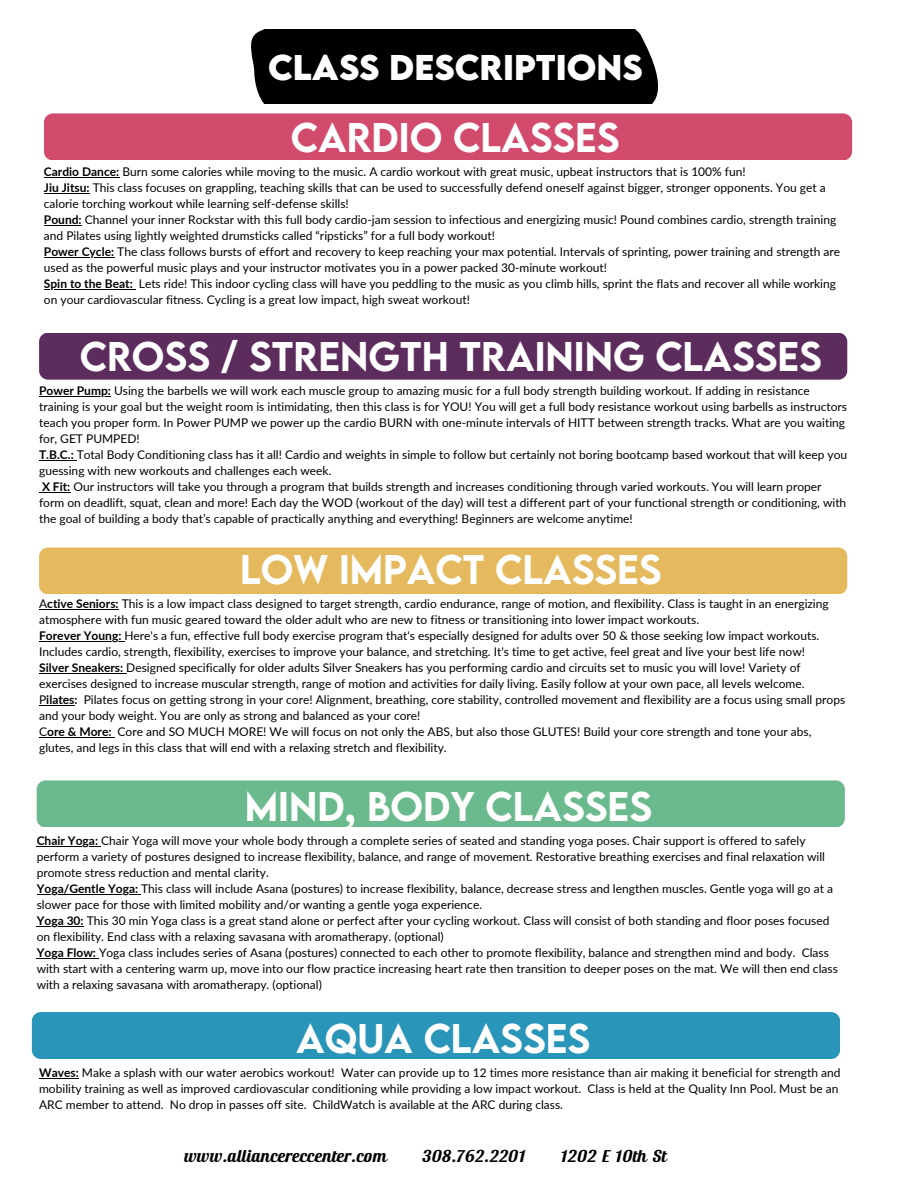
<style>
.page{position:relative;width:918px;height:1188px;background:#fff}
.page>*{position:absolute;margin:0;border:0;box-sizing:border-box;transform-origin:0 0}
.t1{font:500 36.75px "LEMONMILK";color:#fff}
.t2{font:500 36.75px "LEMONMILK";letter-spacing:.09em;color:#fff}
.t3{font:500 36.75px "LEMONMILK";letter-spacing:.05em;color:#fff}
.t4{font:700 31.8px "LEMONMILK";letter-spacing:.09em;color:#fff}
.t5{font:17.85px "Ritts Cursive W01";color:#000}
.t6{font:12px/16px "Lato";color:#000}
.s1{font-weight:700}
</style>
<div class="page">
<hr style="left:44px;top:177px;width:75px;height:1px;background:#000">
<hr style="left:44px;top:193px;width:46px;height:1px;background:#000">
<hr style="left:44px;top:225px;width:38px;height:1px;background:#000">
<hr style="left:44px;top:257px;width:70px;height:1px;background:#000">
<hr style="left:44px;top:289px;width:89px;height:1px;background:#000">
<div style="left:44px;top:113px;width:808px;height:47px;background:#d24b6c;border-radius:9px"></div>
<div style="left:39px;top:333px;width:808px;height:47px;background:#5c2c5d;border-radius:9px"></div>
<hr style="left:39px;top:396px;width:72px;height:1px;background:#000">
<hr style="left:39px;top:460px;width:38px;height:1px;background:#000">
<svg style="left:39px;top:492px;width:31px;height:1px"></svg>
<div style="left:39px;top:547px;width:808px;height:47px;background:#e5ba5e;border-radius:9px"></div>
<hr style="left:47px;top:609px;width:72px;height:1px;background:#000">
<hr style="left:39px;top:641px;width:85px;height:1px;background:#000">
<hr style="left:39px;top:673px;width:87px;height:1px;background:#000">
<svg style="left:39px;top:705px;width:36px;height:1px"></svg>
<hr style="left:47px;top:737px;width:65px;height:1px;background:#000">
<div style="left:37px;top:780px;width:808px;height:47px;background:#6bba8d;border-radius:9px"></div>
<hr style="left:37px;top:846px;width:64px;height:1px;background:#000">
<hr style="left:37px;top:894px;width:32px;height:1px;background:#000">
<hr style="left:69px;top:894px;width:72px;height:1px;background:#000">
<hr style="left:37px;top:926px;width:47px;height:1px;background:#000">
<hr style="left:37px;top:958px;width:62px;height:1px;background:#000">
<div style="left:32px;top:1012px;width:808px;height:47px;background:#2995b9;border-radius:9px"></div>
<hr style="left:39px;top:1078px;width:40px;height:1px;background:#000">
<div style="left:251px;top:30px;width:408px;height:74px;background:#000"></div>
<p class="t4" style="left:268px;top:45px;width:374px">CLASS DESCRIPTIONS</p>
<p class="t3" style="left:291px;top:112px;width:328px">CARDIO CLASSES</p>
<p class="t6" style="left:44px;top:163px;width:703px"><span class="s1">Cardio Dance:</span> Burn some calories while moving to the music. A cardio workout with great music, upbeat instructors that is 100% fun!</p>
<h2 class="t6" style="left:44px;top:179px;width:783px"><span class="s1">Jiu Jitsu:</span> This class focuses on grappling, teaching skills that can be used to successfully defend oneself against bigger, stronger opponents. You get a calorie torching workout while learning self-defense skills!</h2>
<h1 class="t6" style="left:44px;top:211px;width:794px"><span class="s1">Pound:</span> Channel your inner Rockstar with this full body cardio-jam session to infectious and energizing music! Pound combines cardio, strength training and Pilates using lightly weighted drumsticks called “ripsticks” for a full body workout!</h1>
<p class="t6" style="left:44px;top:243px;width:798px"><span class="s1">Power Cycle:</span> The class follows bursts of effort and recovery to keep reaching your max potential. Intervals of sprinting, power training and strength are used as the powerful music plays and your instructor motivates you in a power packed 30-minute workout!</p>
<p class="t6" style="left:44px;top:275px;width:794px"><span class="s1">Spin to the Beat:</span> Lets ride! This indoor cycling class will have you peddling to the music as you climb hills, sprint the flats and recover all while working on your cardiovascular fitness. Cycling is a great low impact, high sweat workout!</p>
<p class="t1" style="left:80px;top:332px;width:742px">CROSS / STRENGTH TRAINING CLASSES</p>
<p class="t6" style="left:39px;top:382px;width:810px"><span class="s1">Power Pump:</span> Using the barbells we will work each muscle group to amazing music for a full body strength building workout. If adding in resistance training is your goal but the weight room is intimidating, then this class is for YOU! You will get a full body resistance workout using barbells as instructors teach you proper form. In Power PUMP we power up the cardio BURN with one-minute intervals of HITT between strength tracks. What are you waiting for, GET PUMPED!</p>
<h1 class="t6" style="left:39px;top:446px;width:810px"><span class="s1">T.B.C.:</span> Total Body Conditioning class has it all! Cardio and weights in simple to follow but certainly not boring bootcamp based workout that will keep you guessing with new workouts and challenges each week.</h1>
<p class="t6" style="left:39px;top:478px;width:809px"><span class="s1">X Fit:</span> Our instructors will take you through a program that builds strength and increases conditioning through varied workouts. You will learn proper form on deadlift, squat, clean and more! Each day the WOD (workout of the day) will test a different part of your functional strength or conditioning, with the goal of building a body that’s capable of practically anything and everything! Beginners are welcome anytime!</p>
<p class="t2" style="left:240px;top:544px;width:421px">LOW IM PACT CLASSES</p>
<p class="t6" style="left:39px;top:595px;width:791px">A<span class="s1">ctive Seniors:</span> This is a low impact class designed to target strength, cardio endurance, range of motion, and flexibility. Class is taught in an energizing atmosphere with fun music geared toward the older adult who are new to fitness or transitioning into lower impact workouts.</p>
<h1 class="t6" style="left:39px;top:627px;width:782px"><span class="s1">Forever Young:</span> Here's a fun, effective full body exercise program that's especially designed for adults over 50 &amp; those seeking low impact workouts.<br>Includes cardio, strength, flexibility, exercises to improve your balance, and stretching. It's time to get active, feel great and live your best life now!</h1>
<p class="t6" style="left:39px;top:659px;width:767px"><span class="s1">Silver Sneakers:</span> Designed specifically for older adults Silver Sneakers has you performing cardio and circuits set to music you will love! Variety of exercises designed to increase muscular strength, range of motion and activities for daily living. Easily follow at your own pace, all levels welcome.</p>
<p class="t6" style="left:39px;top:691px;width:808px">P<span class="s1">ilates:</span> Pilates focus on getting strong in your core! Alignment, breathing, core stability, controlled movement and flexibility are a focus using small props and your body weight. You are only as strong and balanced as your core!</p>
<p class="t6" style="left:39px;top:723px;width:774px">C<span class="s1">ore &amp; More:</span> Core and SO MUCH MORE! We will focus on not only the ABS, but also those GLUTES! Build your core strength and tone your abs, glutes, and legs in this class that will end with a relaxing stretch and flexibility.</p>
<p class="t1" style="left:245px;top:781px;width:407px">MIND, BODY CLASSES</p>
<p class="t6" style="left:37px;top:832px;width:790px"><span class="s1">Chair Yoga:</span> Chair Yoga will move your whole body through a complete series of seated and standing yoga poses. Chair support is offered to safely perform a variety of postures designed to increase flexibility, balance, and range of movement. Restorative breathing exercises and final relaxation will promote stress reduction and mental clarity.</p>
<h1 class="t6" style="left:37px;top:880px;width:798px"><span class="s1">Yoga/Gentle Yoga:</span> This class will include Asana (postures) to increase flexibility, balance, decrease stress and lengthen muscles. Gentle yoga will go at a</h1>
<p class="t6" style="left:37px;top:896px;width:447px">slower pace for those with limited mobility and/or wanting a gentle yoga experience.</p>
<p class="t6" style="left:37px;top:912px;width:794px"><span class="s1">Yoga 30:</span> This 30 min Yoga class is a great stand alone or perfect after your cycling workout. Class will consist of both standing and floor poses focused on flexibility. End class with a relaxing savasana with aromatherapy. (optional)</p>
<p class="t6" style="left:37px;top:944px;width:803px"><span class="s1">Yoga Flow:</span> Yoga class includes series of Asana (postures) connected to each other to promote flexibility, balance and strengthen mind and body. Class with start with a centering warm up, move into our flow practice increasing heart rate then transition to deeper poses on the mat. We will then end class with a relaxing savasana with aromatherapy. (optional)</p>
<p class="t1" style="left:296px;top:1013px;width:294px">AQUA CLASSES</p>
<h1 class="t6" style="left:39px;top:1064px;width:803px"><span class="s1">Waves:</span> Make a splash with our water aerobics workout! Water can provide up to 12 times more resistance than air making it beneficial for strength and mobility training as well as improved cardiovascular conditioning while providing a low impact workout. Class is held at the Quality Inn Pool. Must be an<br>ARC member to attend. No drop in passes off site. ChildWatch is available at the ARC during class.</h1>
<h3 class="t5" style="left:185px;top:1146px;width:204px">www.alliancereccenter.com</h3>
<h3 class="t5" style="left:422px;top:1146px;width:105px">308.762.2201</h3>
<h3 class="t5" style="left:561px;top:1146px;width:108px">1202 E 10th St</h3>
</div>
